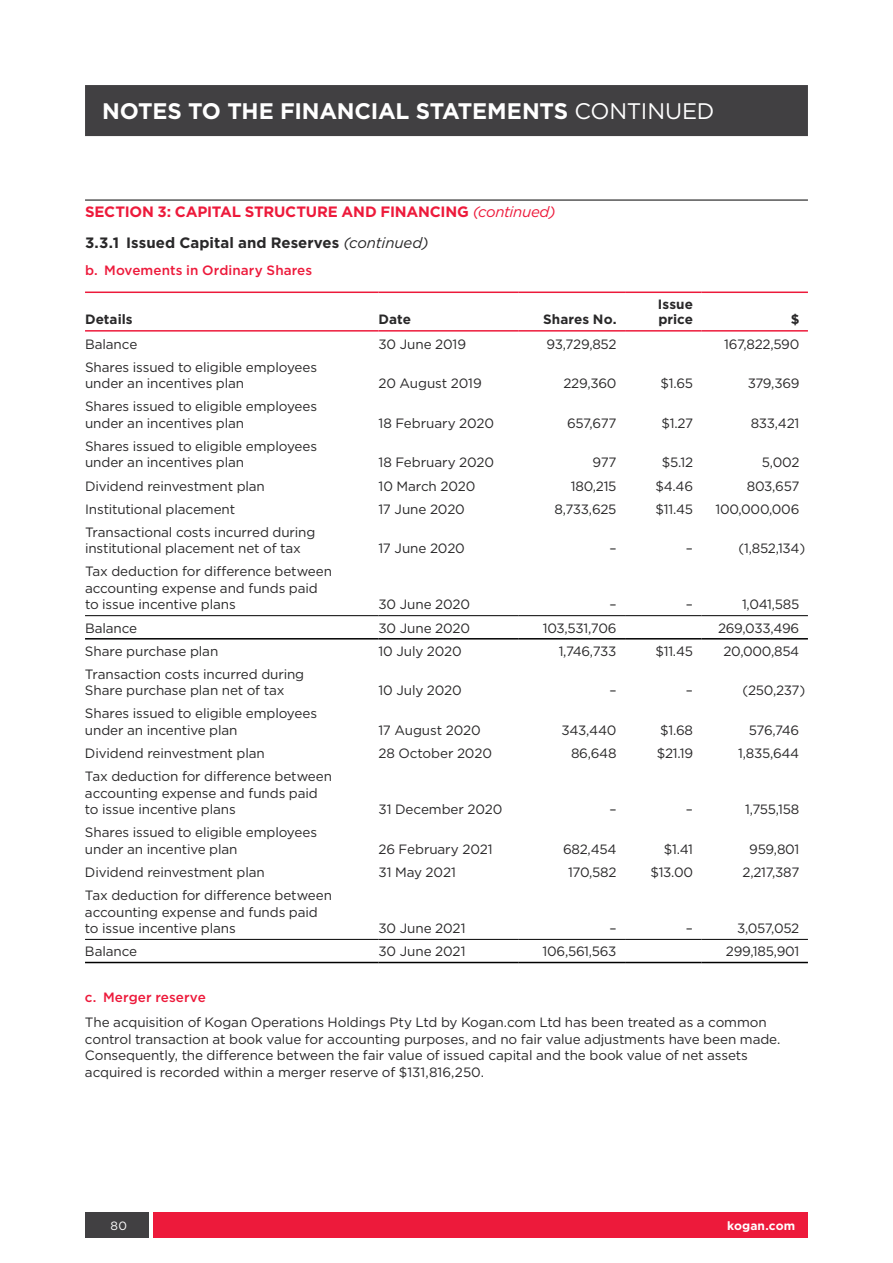
<style>
.page{position:relative;width:893px;height:1263px;background:#fff}
.page>*{position:absolute;margin:0;border:0;box-sizing:border-box;transform-origin:0 0}
.t1{font:700 22.5px "Gotham";color:#fff}
.t2{font:22.5px "Gotham";letter-spacing:-.01em;color:#fff}
.t3{font:700 15px/30.8px "Gotham";letter-spacing:-.01em;color:#ed1a3b}
.t4{font:13.5px/16.5px "Gotham";letter-spacing:-.01em;color:#292829}
.t5{font:500 13.5px "Gotham";letter-spacing:.005em;color:#ed1a3b}
.t6{font:700 13.5px/15px "Gotham";letter-spacing:.005em;color:#292829}
.t7{font:700 12px "Gotham";letter-spacing:.01em;color:#fff}
.t8{font:12px "Gotham";color:#fff}
.s1{font-weight:400;font-style:italic}
.s2{color:#292829}
.s3{font-weight:400;font-style:italic;color:#292829}
</style>
<div class="page">
<div style="left:153px;top:1212px;width:655px;height:25px;background:#ed1a3b"></div>
<div style="left:85px;top:1212px;width:64px;height:25px;background:#414042"></div>
<div style="left:85px;top:85px;width:723px;height:51px;background:#414042"></div>
<hr style="left:85px;top:200px;width:723px;height:1px;background:#000">
<hr style="left:519px;top:291px;width:106px;height:2px;background:#ed1a3b">
<hr style="left:519px;top:330px;width:106px;height:2px;background:#ed1a3b">
<hr style="left:625px;top:291px;width:77px;height:2px;background:#ed1a3b">
<hr style="left:625px;top:330px;width:77px;height:2px;background:#ed1a3b">
<hr style="left:702px;top:291px;width:106px;height:2px;background:#ed1a3b">
<hr style="left:702px;top:330px;width:106px;height:2px;background:#ed1a3b">
<hr style="left:85px;top:291px;width:293px;height:2px;background:#ed1a3b">
<hr style="left:85px;top:330px;width:293px;height:2px;background:#ed1a3b">
<hr style="left:378px;top:291px;width:141px;height:2px;background:#ed1a3b">
<hr style="left:378px;top:330px;width:141px;height:2px;background:#ed1a3b">
<hr style="left:85px;top:962px;width:293px;height:1px;background:#000">
<hr style="left:378px;top:962px;width:141px;height:1px;background:#000">
<hr style="left:519px;top:962px;width:106px;height:1px;background:#000">
<hr style="left:625px;top:962px;width:77px;height:1px;background:#000">
<hr style="left:702px;top:962px;width:106px;height:1px;background:#000">
<hr style="left:85px;top:939px;width:293px;height:1px;background:#000">
<hr style="left:378px;top:939px;width:141px;height:1px;background:#000">
<hr style="left:519px;top:939px;width:106px;height:1px;background:#000">
<hr style="left:625px;top:939px;width:77px;height:1px;background:#000">
<hr style="left:702px;top:939px;width:106px;height:1px;background:#000">
<hr style="left:85px;top:638px;width:293px;height:1px;background:#000">
<hr style="left:378px;top:638px;width:141px;height:1px;background:#000">
<hr style="left:519px;top:638px;width:106px;height:1px;background:#000">
<hr style="left:625px;top:638px;width:77px;height:1px;background:#000">
<hr style="left:702px;top:638px;width:106px;height:1px;background:#000">
<hr style="left:85px;top:615px;width:293px;height:1px;background:#000">
<hr style="left:378px;top:615px;width:141px;height:1px;background:#000">
<hr style="left:519px;top:615px;width:106px;height:1px;background:#000">
<hr style="left:625px;top:615px;width:77px;height:1px;background:#000">
<hr style="left:702px;top:615px;width:106px;height:1px;background:#000">
<h1 class="t1" style="left:102px;top:96px;width:34px">Notes</h1>
<h1 class="t1" style="left:188px;top:96px;width:56px">to the</h1>
<h1 class="t1" style="left:280px;top:96px;width:30px">Financial</h1>
<h1 class="t1" style="left:416px;top:96px;width:31px">Statements</h1>
<h1 class="t2" style="left:574px;top:99px;width:142px">CONTINUED</h1>
<p class="t3" style="left:85px;top:196px;width:472px">SECTION 3: CAPITAL STRUCTURE AND FINANCING <span class="s1">(continued)<br></span><span class="s2">3.3.1 Issued Capital and Reserves</span> <span class="s3">(continued)</span></p>
<p class="t5" style="left:85px;top:261px;width:229px">b. Movements in Ordinary Shares</p>
<p class="t6" style="left:85px;top:312px;width:49px">Details</p>
<p class="t6" style="left:378px;top:312px;width:34px">Date</p>
<p class="t6" style="left:543px;top:312px;width:75px">Shares No.</p>
<p class="t6" style="left:658px;top:297px;width:37px">Issue price</p>
<p class="t6" style="left:791px;top:312px;width:10px">$</p>
<p class="t4" style="left:85px;top:335px;width:54px">Balance</p>
<p class="t4" style="left:378px;top:335px;width:89px">30 June 2019</p>
<p class="t4" style="left:546px;top:335px;width:72px">93,729,852</p>
<p class="t4" style="left:724px;top:335px;width:77px">167,822,590</p>
<p class="t4" style="left:85px;top:358px;width:234px">Shares issued to eligible employees under an incentives plan</p>
<p class="t4" style="left:378px;top:375px;width:105px">20 August 2019</p>
<p class="t4" style="left:563px;top:375px;width:55px">229,360</p>
<p class="t4" style="left:660px;top:375px;width:34px">$1.65</p>
<p class="t4" style="left:748px;top:375px;width:53px">379,369</p>
<p class="t4" style="left:85px;top:398px;width:234px">Shares issued to eligible employees under an incentives plan</p>
<p class="t4" style="left:85px;top:438px;width:234px">Shares issued to eligible employees under an incentives plan</p>
<p class="t4" style="left:378px;top:414px;width:117px">18 February 2020</p>
<p class="t4" style="left:567px;top:414px;width:51px">657,677</p>
<p class="t4" style="left:661px;top:414px;width:33px">$1.27</p>
<p class="t4" style="left:751px;top:414px;width:50px">833,421</p>
<p class="t4" style="left:378px;top:454px;width:117px">18 February 2020</p>
<p class="t4" style="left:593px;top:454px;width:26px">977</p>
<p class="t4" style="left:662px;top:454px;width:33px">$5.12</p>
<p class="t4" style="left:762px;top:454px;width:39px">5,002</p>
<p class="t4" style="left:85px;top:477px;width:181px">Dividend reinvestment plan</p>
<p class="t4" style="left:378px;top:477px;width:98px">10 March 2020</p>
<p class="t4" style="left:571px;top:477px;width:47px">180,215</p>
<p class="t4" style="left:655px;top:477px;width:39px">$4.46</p>
<p class="t4" style="left:747px;top:477px;width:54px">803,657</p>
<p class="t4" style="left:85px;top:500px;width:152px">Institutional placement</p>
<p class="t4" style="left:378px;top:500px;width:88px">17 June 2020</p>
<p class="t4" style="left:554px;top:500px;width:64px">8,733,625</p>
<p class="t4" style="left:656px;top:500px;width:39px">$11.45</p>
<p class="t4" style="left:715px;top:500px;width:85px">100,000,006</p>
<p class="t4" style="left:85px;top:523px;width:232px">Transactional costs incurred during institutional placement net of tax</p>
<p class="t4" style="left:378px;top:540px;width:88px">17 June 2020</p>
<p class="t4" style="left:609px;top:540px;width:9px">–</p>
<p class="t4" style="left:686px;top:540px;width:9px">–</p>
<p class="t4" style="left:739px;top:540px;width:68px">(1,852,134)</p>
<p class="t4" style="left:85px;top:563px;width:249px">Tax deduction for difference between accounting expense and funds paid to issue incentive plans</p>
<p class="t4" style="left:378px;top:596px;width:93px">30 June 2020</p>
<p class="t4" style="left:609px;top:596px;width:9px">–</p>
<p class="t4" style="left:686px;top:596px;width:9px">–</p>
<p class="t4" style="left:742px;top:596px;width:59px">1,041,585</p>
<p class="t4" style="left:85px;top:619px;width:54px">Balance</p>
<p class="t4" style="left:378px;top:619px;width:93px">30 June 2020</p>
<p class="t4" style="left:543px;top:619px;width:75px">103,531,706</p>
<p class="t4" style="left:718px;top:619px;width:83px">269,033,496</p>
<p class="t4" style="left:85px;top:642px;width:135px">Share purchase plan</p>
<p class="t4" style="left:378px;top:642px;width:85px">10 July 2020</p>
<p class="t4" style="left:559px;top:642px;width:59px">1,746,733</p>
<p class="t4" style="left:655px;top:642px;width:39px">$11.45</p>
<p class="t4" style="left:723px;top:642px;width:77px">20,000,854</p>
<p class="t4" style="left:85px;top:665px;width:221px">Transaction costs incurred during<br>Share purchase plan net of tax</p>
<p class="t4" style="left:378px;top:682px;width:85px">10 July 2020</p>
<p class="t4" style="left:609px;top:682px;width:9px">–</p>
<p class="t4" style="left:686px;top:682px;width:9px">–</p>
<p class="t4" style="left:742px;top:682px;width:64px">(250,237)</p>
<p class="t4" style="left:85px;top:705px;width:234px">Shares issued to eligible employees under an incentive plan</p>
<p class="t4" style="left:378px;top:722px;width:104px">17 August 2020</p>
<p class="t4" style="left:561px;top:722px;width:57px">343,440</p>
<p class="t4" style="left:660px;top:722px;width:34px">$1.68</p>
<p class="t4" style="left:749px;top:722px;width:52px">576,746</p>
<p class="t4" style="left:85px;top:745px;width:181px">Dividend reinvestment plan</p>
<p class="t4" style="left:378px;top:745px;width:115px">28 October 2020</p>
<p class="t4" style="left:571px;top:745px;width:47px">86,648</p>
<p class="t4" style="left:657px;top:745px;width:38px">$21.19</p>
<p class="t4" style="left:738px;top:745px;width:63px">1,835,644</p>
<p class="t4" style="left:85px;top:768px;width:249px">Tax deduction for difference between accounting expense and funds paid to issue incentive plans</p>
<p class="t4" style="left:378px;top:801px;width:126px">31 December 2020</p>
<p class="t4" style="left:609px;top:801px;width:9px">–</p>
<p class="t4" style="left:686px;top:801px;width:9px">–</p>
<p class="t4" style="left:745px;top:801px;width:56px">1,755,158</p>
<p class="t4" style="left:85px;top:824px;width:234px">Shares issued to eligible employees under an incentive plan</p>
<p class="t4" style="left:378px;top:840px;width:116px">26 February 2021</p>
<p class="t4" style="left:563px;top:840px;width:55px">682,454</p>
<p class="t4" style="left:664px;top:840px;width:31px">$1.41</p>
<p class="t4" style="left:749px;top:840px;width:52px">959,801</p>
<p class="t4" style="left:85px;top:864px;width:181px">Dividend reinvestment plan</p>
<p class="t4" style="left:378px;top:864px;width:79px">31 May 2021</p>
<p class="t4" style="left:568px;top:864px;width:50px">170,582</p>
<p class="t4" style="left:650px;top:864px;width:44px">$13.00</p>
<p class="t4" style="left:742px;top:864px;width:58px">2,217,387</p>
<p class="t4" style="left:85px;top:887px;width:249px">Tax deduction for difference between accounting expense and funds paid to issue incentive plans</p>
<p class="t4" style="left:378px;top:920px;width:89px">30 June 2021</p>
<p class="t4" style="left:609px;top:920px;width:9px">–</p>
<p class="t4" style="left:686px;top:920px;width:9px">–</p>
<p class="t4" style="left:737px;top:920px;width:64px">3,057,052</p>
<p class="t4" style="left:85px;top:943px;width:54px">Balance</p>
<p class="t4" style="left:378px;top:943px;width:89px">30 June 2021</p>
<p class="t4" style="left:543px;top:943px;width:75px">106,561,563</p>
<p class="t4" style="left:726px;top:943px;width:75px">299,185,901</p>
<p class="t5" style="left:85px;top:989px;width:122px">c. Merger reserve</p>
<p class="t4" style="left:85px;top:1014px;width:697px">The acquisition of Kogan Operations Holdings Pty Ltd by Kogan.com Ltd has been treated as a common control transaction at book value for accounting purposes, and no fair value adjustments have been made.<br>Consequently, the difference between the fair value of issued capital and the book value of net assets acquired is recorded within a merger reserve of $131,816,250.</p>
<p class="t8" style="left:111px;top:1218px;width:18px">80</p>
<p class="t7" style="left:727px;top:1217px;width:70px">kogan.com</p>
</div>
